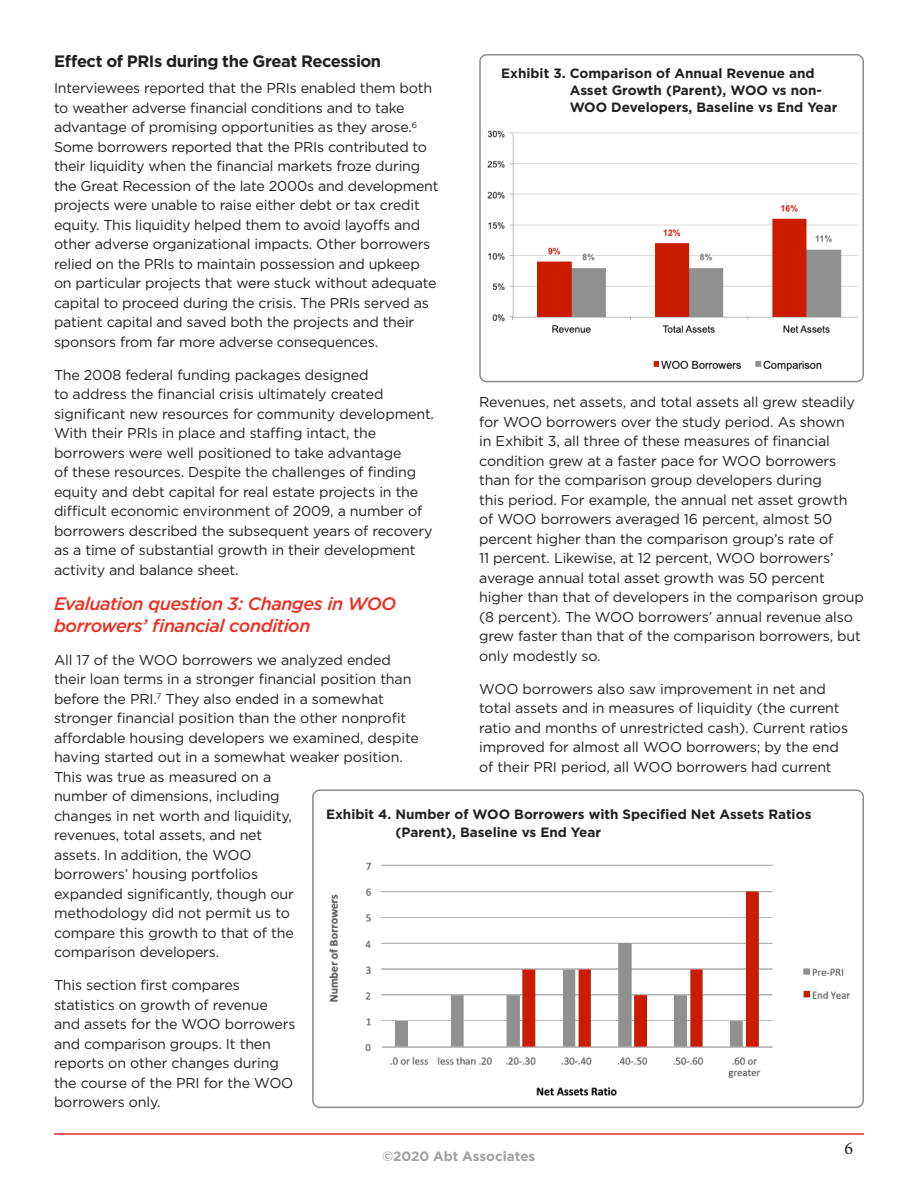
<style>
.page{position:relative;width:918px;height:1188px;background:#fff}
.page>*{position:absolute;margin:0;border:0;box-sizing:border-box;transform-origin:0 0}
.B_Head{font:italic 500 18px/21.6px "Gotham";letter-spacing:-.025em;color:#ee2e22}
.t1{font:18px "Minion Pro";color:#231f20}
.A_Head{font:700 16.5px "Gotham";letter-spacing:-.03em;color:#231f20}
.Text{font:14.25px/19.5px "Gotham";letter-spacing:-.01em;color:#231f20}
.t2{font:700 13.5px/17.2px "Gotham";color:#231f20}
.t3{font:700 13.5px "Gotham";color:#a0a1a5}
</style>
<div class="page">
<hr style="left:54px;top:1133px;width:810px;height:2px;background:#ee2e22">
<img style="left:487px;top:130px;width:370px;height:242px">
<div style="left:479px;top:54px;width:385px;height:328px;border:2px solid #898d8d;border-radius:7px"></div>
<img style="left:329px;top:862px;width:521px;height:234px">
<div style="left:312px;top:789px;width:552px;height:319px;border:2px solid #898d8d;border-radius:7px"></div>
<p class="A_Head" style="left:54px;top:50px;width:329px">Effect of PRIs during the Great Recession</p>
<p class="Text" style="left:54px;top:78px;width:386px">Interviewees reported that the PRIs enabled them both to weather adverse financial conditions and to take advantage of promising opportunities as they arose.<sup>6<br></sup>Some borrowers reported that the PRIs contributed to their liquidity when the financial markets froze during the Great Recession of the late 2000s and development projects were unable to raise either debt or tax credit equity. This liquidity helped them to avoid layoffs and other adverse organizational impacts. Other borrowers relied on the PRIs to maintain possession and upkeep on particular projects that were stuck without adequate capital to proceed during the crisis. The PRIs served as patient capital and saved both the projects and their sponsors from far more adverse consequences.</p>
<p class="Text" style="left:54px;top:365px;width:382px">The 2008 federal funding packages designed<br>to address the financial crisis ultimately created significant new resources for community development.<br>With their PRIs in place and staffing intact, the borrowers were well positioned to take advantage<br>of these resources. Despite the challenges of finding equity and debt capital for real estate projects in the difficult economic environment of 2009, a number of borrowers described the subsequent years of recovery as a time of substantial growth in their development activity and balance sheet.</p>
<p class="B_Head" style="left:54px;top:593px;width:344px">Evaluation question 3: Changes in WOO borrowers’ financial condition</p>
<p class="Text" style="left:54px;top:650px;width:366px">All 17 of the WOO borrowers we analyzed ended their loan terms in a stronger financial position than before the PRI.<sup>7</sup> They also ended in a somewhat stronger financial position than the other nonprofit affordable housing developers we examined, despite having started out in a somewhat weaker position.<br>This was true as measured on a<br>number of dimensions, including<br>changes in net worth and liquidity,<br>revenues, total assets, and net<br>assets. In addition, the WOO<br>borrowers’ housing portfolios<br>expanded significantly, though our<br>methodology did not permit us to<br>compare this growth to that of the<br>comparison developers.</p>
<p class="Text" style="left:54px;top:975px;width:243px">This section first compares statistics on growth of revenue and assets for the WOO borrowers and comparison groups. It then reports on other changes during the course of the PRI for the WOO borrowers only.</p>
<p class="t2" style="left:570px;top:64px;width:269px;text-indent:-69px">Exhibit 3. Comparison of Annual Revenue and<br>Asset Growth (Parent), WOO vs non-<br>WOO Developers, Baseline vs End Year</p>
<p class="Text" style="left:479px;top:392px;width:386px">Revenues, net assets, and total assets all grew steadily for WOO borrowers over the study period. As shown<br>in Exhibit 3, all three of these measures of financial condition grew at a faster pace for WOO borrowers than for the comparison group developers during<br>this period. For example, the annual net asset growth of WOO borrowers averaged 16 percent, almost 50 percent higher than the comparison group’s rate of<br>11 percent. Likewise, at 12 percent, WOO borrowers’ average annual total asset growth was 50 percent higher than that of developers in the comparison group (8 percent). The WOO borrowers’ annual revenue also grew faster than that of the comparison borrowers, but only modestly so.</p>
<p class="Text" style="left:479px;top:679px;width:370px">WOO borrowers also saw improvement in net and total assets and in measures of liquidity (the current ratio and months of unrestricted cash). Current ratios improved for almost all WOO borrowers; by the end of their PRI period, all WOO borrowers had current</p>
<p class="t2" style="left:396px;top:806px;width:417px;text-indent:-69px">Exhibit 4. Number of WOO Borrowers with Specified Net Assets Ratios (Parent), Baseline vs End Year</p>
<p class="t3" style="left:382px;top:1147px;width:155px">©2020 Abt Associates</p>
<p class="t1" style="left:845px;top:1136px;width:10px">6</p>
</div>
